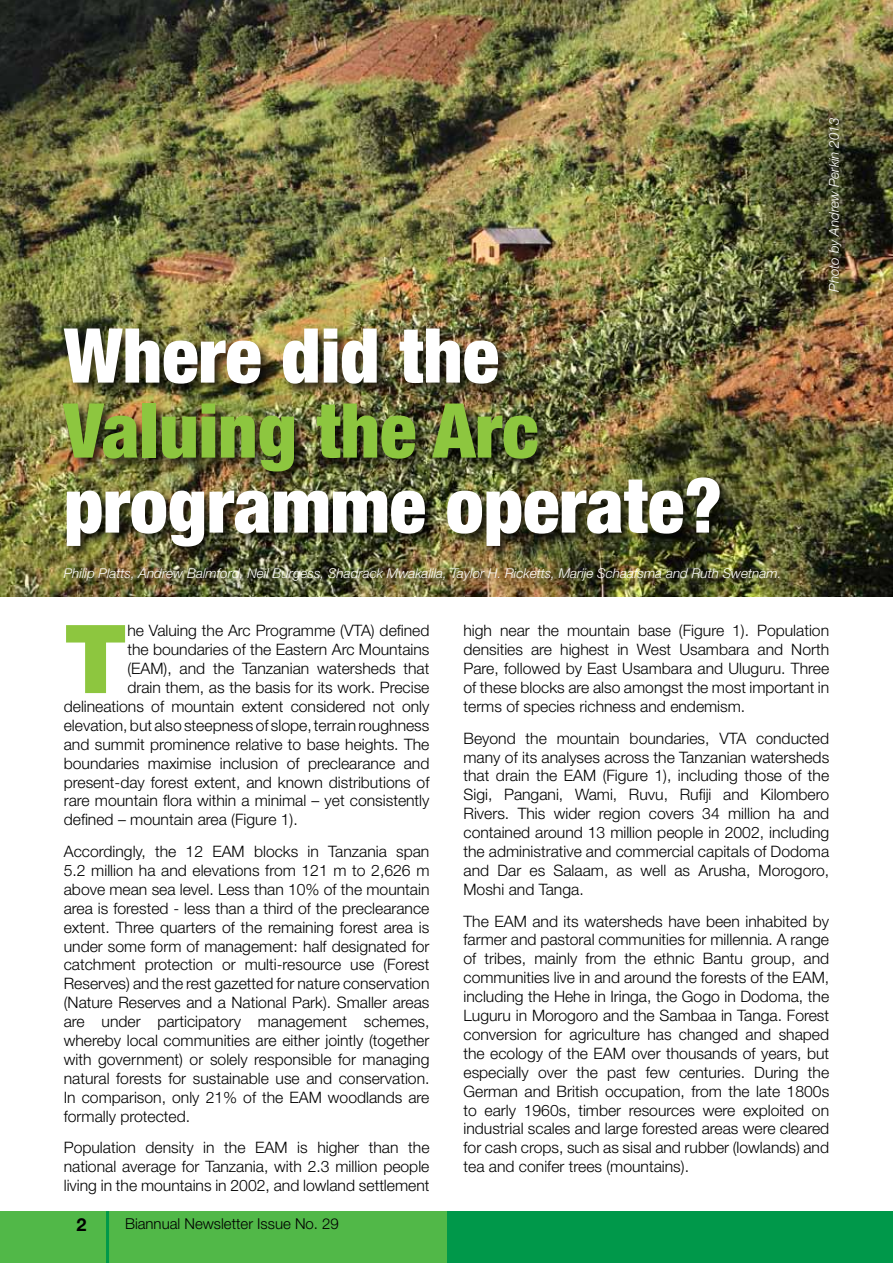
<style>
.page{position:relative;width:893px;height:1263px;background:#fff}
.page>*{position:absolute;margin:0;border:0;box-sizing:border-box;transform-origin:0 0}
.t1{font:900 95.1px "Helvetica Neue LT Std";color:#8dc63f}
.t2{font:900 condensed 75.75px "Helvetica Neue LT Std";color:#fff}
.t3{font:900 condensed 75.75px "Helvetica Neue LT Std";color:#8dc63f}
.t4{font:700 18px "Helvetica Neue LT Std";color:#000}
.t5{font:300 15.75px/18.9px "Helvetica Neue LT Std";color:#000;text-align:justify}
.t6{font:300 15px "Helvetica Neue LT Std";color:#000}
.t7{font:italic 300 13.5px "Helvetica Neue LT Std";color:#fff}
</style>
<div class="page">
<div style="left:437px;top:1211px;width:456px;height:52px;background:#00984a"></div>
<div style="left:0;top:1211px;width:446px;height:52px;background:#51b848"></div>
<hr style="left:106px;top:1211px;width:3px;height:52px;background:#00984a">
<img style="left:0;top:0;width:893px;height:597px">
<div style="left:61px;top:327px;width:672px;height:233px;background:#000;opacity:.75"></div>
<div style="left:63px;top:566px;width:730px;height:28px;background:#000;opacity:.75"></div>
<h2 class="t2" style="left:64px;top:309px;width:437px">Where did the</h2>
<h2 class="t3" style="left:64px;top:384px;width:476px">Valuing the Arc</h2>
<h2 class="t2" style="left:64px;top:459px;width:660px">programme operate?</h2>
<p class="t7" style="left:64px;top:565px;width:719px">Philip Platts, Andrew Balmford, Neil Burgess, Shadrack Mwakalila, Taylor H. Ricketts, Marije Schaafsma and Ruth Swetnam.</p>
<p class="t7" style="left:826px;top:292px;width:176px;rotate:-90deg">Photo by Andrew Perkin 2013</p>
<h1 class="t1" style="left:64px;top:602px;width:65px">T</h1>
<p class="t5" style="left:127px;top:621px;width:304px">he Valuing the Arc Programme (VTA) defined</p>
<p class="t5" style="left:127px;top:640px;width:304px">the boundaries of the Eastern Arc Mountains</p>
<p class="t5" style="left:127px;top:659px;width:304px">(EAM), and the Tanzanian watersheds that</p>
<p class="t5" style="left:127px;top:678px;width:304px">drain them, as the basis for its work. Precise</p>
<p class="t5" style="left:64px;top:697px;width:367px">delineations of mountain extent considered not only</p>
<p class="t5" style="left:64px;top:715px;width:367px">elevation, but also steepness of slope, terrain roughness</p>
<p class="t5" style="left:64px;top:734px;width:367px">and summit prominence relative to base heights. The</p>
<p class="t5" style="left:64px;top:753px;width:367px">boundaries maximise inclusion of preclearance and</p>
<p class="t5" style="left:64px;top:772px;width:367px">present-day forest extent, and known distributions of</p>
<p class="t5" style="left:64px;top:791px;width:367px">rare mountain flora within a minimal – yet consistently</p>
<p class="t5" style="left:64px;top:810px;width:236px">defined – mountain area (Figure 1).</p>
<p class="t5" style="left:64px;top:842px;width:367px">Accordingly, the 12 EAM blocks in Tanzania span 5.2 million ha and elevations from 121 m to 2,626 m above mean sea level. Less than 10% of the mountain area is forested - less than a third of the preclearance extent. Three quarters of the remaining forest area is under some form of management: half designated for catchment protection or multi-resource use (Forest Reserves) and the rest gazetted for nature conservation (Nature Reserves and a National Park). Smaller areas are under participatory management schemes, whereby local communities are either jointly (together with government) or solely responsible for managing natural forests for sustainable use and conservation.<br>In comparison, only 21% of the EAM woodlands are formally protected.</p>
<p class="t5" style="left:64px;top:1138px;width:367px">Population density in the EAM is higher than the national average for Tanzania, with 2.3 million people living in the mountains in 2002, and lowland settlement</p>
<p class="t4" style="left:77px;top:1213px;width:12px">2</p>
<p class="t6" style="left:125px;top:1214px;width:215px">Biannual Newsletter Issue No. 29</p>
<p class="t5" style="left:463px;top:621px;width:367px">high near the mountain base (Figure 1). Population densities are highest in West Usambara and North Pare, followed by East Usambara and Uluguru. Three of these blocks are also amongst the most important in terms of species richness and endemism.</p>
<p class="t5" style="left:463px;top:728px;width:367px">Beyond the mountain boundaries, VTA conducted many of its analyses across the Tanzanian watersheds that drain the EAM (Figure 1), including those of the Sigi, Pangani, Wami, Ruvu, Rufiji and Kilombero Rivers. This wider region covers 34 million ha and contained around 13 million people in 2002, including the administrative and commercial capitals of Dodoma and Dar es Salaam, as well as Arusha, Morogoro, Moshi and Tanga.</p>
<p class="t5" style="left:463px;top:911px;width:367px">The EAM and its watersheds have been inhabited by farmer and pastoral communities for millennia. A range of tribes, mainly from the ethnic Bantu group, and communities live in and around the forests of the EAM, including the Hehe in Iringa, the Gogo in Dodoma, the Luguru in Morogoro and the Sambaa in Tanga. Forest conversion for agriculture has changed and shaped the ecology of the EAM over thousands of years, but especially over the past few centuries. During the German and British occupation, from the late 1800s to early 1960s, timber resources were exploited on industrial scales and large forested areas were cleared for cash crops, such as sisal and rubber (lowlands) and tea and conifer trees (mountains).</p>
</div>
